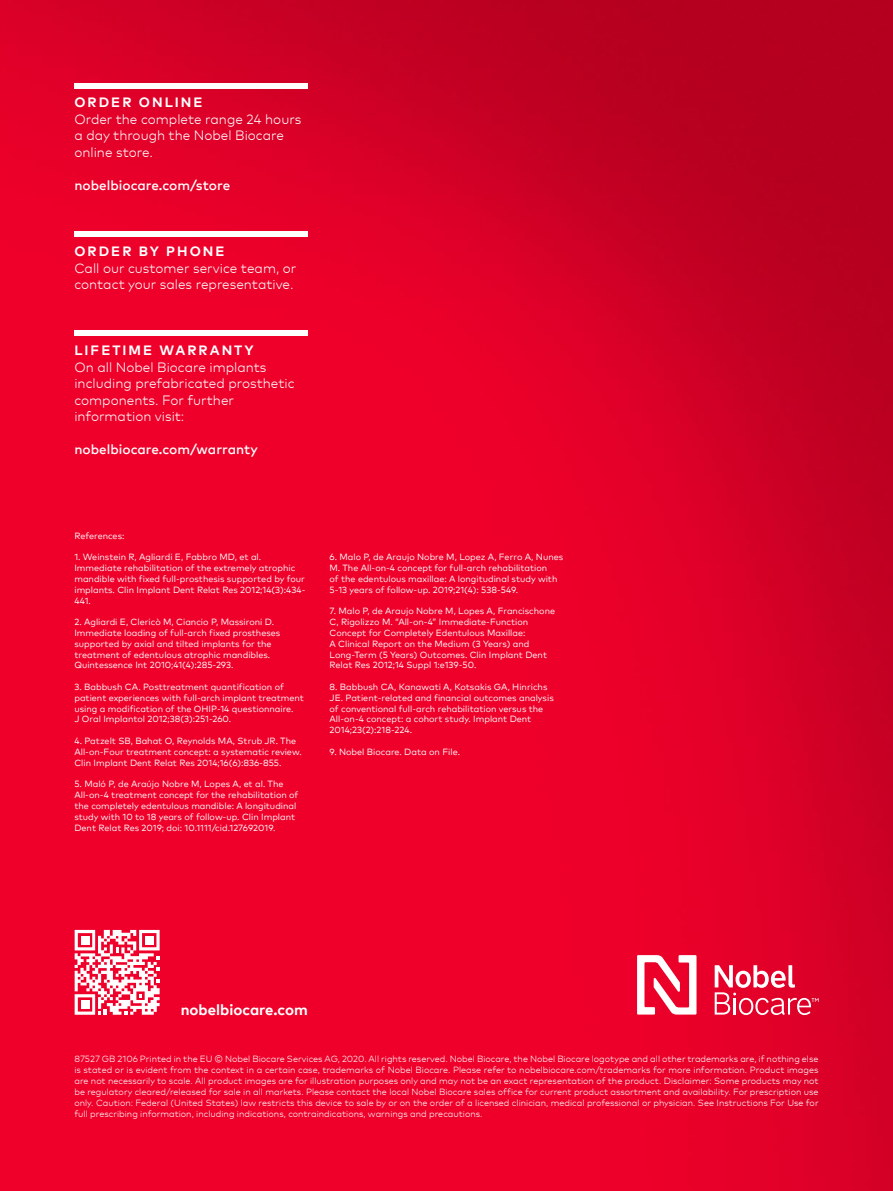
<style>
.page{position:relative;width:893px;height:1191px;background:#fff}
.page>*{position:absolute;margin:0;border:0;box-sizing:border-box;transform-origin:0 0}
.t1{font:700 15px "Mark Pro";color:#fff}
.t2{font:300 13.5px/16.5px "Mark Pro";color:#fff}
.t3{font:500 13.5px "Mark Pro";color:#fff}
.t4{font:700 13.5px "Mark Pro";letter-spacing:.15em;color:#fff}
.t5{font:9px/10.8px "Mark Pro";color:#fff}
.t6{font:300 9px/10.9px "Mark Pro";color:#fff;text-align:justify}
</style>
<div class="page">
<img style="left:0;top:0;width:893px;height:1191px">
<div style="left:74px;top:231px;width:234px;height:6px;background:#fff"></div>
<div style="left:74px;top:330px;width:234px;height:6px;background:#fff"></div>
<div style="left:74px;top:83px;width:234px;height:5px;background:#fff"></div>
<svg style="left:715px;top:965px;width:104px;height:50px"></svg>
<svg style="left:637px;top:955px;width:59px;height:59px"></svg>
<svg style="left:75px;top:930px;width:85px;height:84px"></svg>
<div style="left:145px;top:935px;width:9px;height:9px;background:#fff"></div>
<div style="left:81px;top:1000px;width:8px;height:8px;background:#fff"></div>
<div style="left:81px;top:936px;width:8px;height:8px;background:#fff"></div>
<h2 class="t4" style="left:74px;top:92px;width:130px">ORDER ONLINE</h2>
<h2 class="t2" style="left:74px;top:110px;width:228px">Order the complete range 24 hours a day through the Nobel Biocare online store.</h2>
<h2 class="t3" style="left:74px;top:175px;width:157px">nobelbiocare.com/store</h2>
<h2 class="t4" style="left:74px;top:241px;width:152px">ORDER BY PHONE</h2>
<h2 class="t2" style="left:74px;top:258px;width:224px">Call our customer service team, or contact your sales representative.</h2>
<h2 class="t4" style="left:74px;top:340px;width:181px">LIFETIME WARRANTY</h2>
<h2 class="t2" style="left:74px;top:357px;width:222px">On all Nobel Biocare implants including prefabricated prosthetic components. For further information visit:</h2>
<h2 class="t3" style="left:74px;top:439px;width:185px">nobelbiocare.com/warranty</h2>
<p class="t5" style="left:74px;top:529px;width:52px">References:</p>
<p class="t5" style="left:74px;top:551px;width:233px">1. Weinstein R, Agliardi E, Fabbro MD, et al.<br>Immediate rehabilitation of the extremely atrophic mandible with fixed full-prosthesis supported by four implants. Clin Implant Dent Relat Res 2012;14(3):434- 441.</p>
<p class="t5" style="left:74px;top:616px;width:207px">2. Agliardi E, Clericò M, Ciancio P, Massironi D.<br>Immediate loading of full-arch fixed prostheses supported by axial and tilted implants for the treatment of edentulous atrophic mandibles.<br>Quintessence Int 2010;41(4):285-293.</p>
<p class="t5" style="left:74px;top:681px;width:231px">3. Babbush CA. Posttreatment quantification of patient experiences with full-arch implant treatment using a modification of the OHIP-14 questionnaire.<br>J Oral Implantol 2012;38(3):251-260.</p>
<p class="t5" style="left:74px;top:735px;width:229px">4. Patzelt SB, Bahat O, Reynolds MA, Strub JR. The<br>All-on-Four treatment concept: a systematic review.<br>Clin Implant Dent Relat Res 2014;16(6):836-855.</p>
<p class="t5" style="left:74px;top:778px;width:226px">5. Maló P, de Araújo Nobre M, Lopes A, et al. The All-on-4 treatment concept for the rehabilitation of the completely edentulous mandible: A longitudinal study with 10 to 18 years of follow-up. Clin Implant Dent Relat Res 2019; doi: 10.1111/cid.127692019.</p>
<p class="t5" style="left:330px;top:551px;width:235px">6. Malo P, de Araujo Nobre M, Lopez A, Ferro A, Nunes M. The All‐on‐4 concept for full‐arch rehabilitation<br>of the edentulous maxillae: A longitudinal study with 5‐13 years of follow‐up. 2019;21(4): 538-549.</p>
<p class="t5" style="left:330px;top:605px;width:227px">7. Malo P, de Araujo Nobre M, Lopes A, Francischone C, Rigolizzo M. “All-on-4” Immediate-Function Concept for Completely Edentulous Maxillae:<br>A Clinical Report on the Medium (3 Years) and Long-Term (5 Years) Outcomes. Clin Implant Dent Relat Res 2012;14 Suppl 1:e139-50.</p>
<p class="t5" style="left:330px;top:681px;width:226px">8. Babbush CA, Kanawati A, Kotsakis GA, Hinrichs JE. Patient-related and financial outcomes analysis of conventional full-arch rehabilitation versus the All-on-4 concept: a cohort study. Implant Dent 2014;23(2):218-224.</p>
<p class="t5" style="left:330px;top:745px;width:132px">9. Nobel Biocare. Data on File.</p>
<h1 class="t1" style="left:181px;top:998px;width:129px">nobelbiocare.com</h1>
<p class="t6" style="left:74px;top:1052px;width:746px">87527 GB 2106 Printed in the EU © Nobel Biocare Services AG, 2020. All rights reserved. Nobel Biocare, the Nobel Biocare logotype and all other trademarks are, if nothing else is stated or is evident from the context in a certain case, trademarks of Nobel Biocare. Please refer to nobelbiocare.com/trademarks for more information. Product images are not necessarily to scale. All product images are for illustration purposes only and may not be an exact representation of the product. Disclaimer: Some products may not be regulatory cleared/released for sale in all markets. Please contact the local Nobel Biocare sales office for current product assortment and availability. For prescription use only. Caution: Federal (United States) law restricts this device to sale by or on the order of a licensed clinician, medical professional or physician. See Instructions For Use for full prescribing information, including indications, contraindications, warnings and precautions.</p>
</div>
